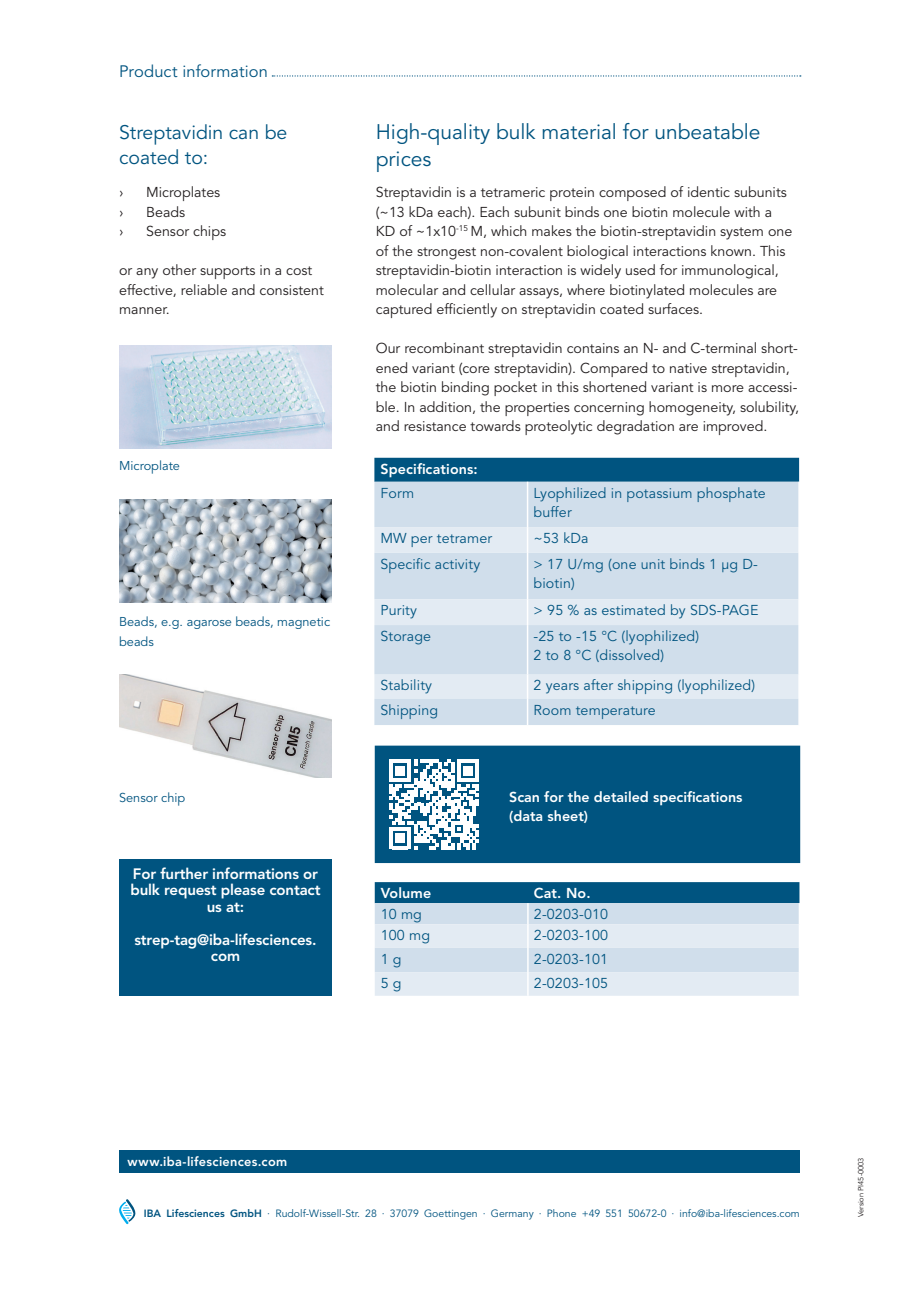
<style>
.page{position:relative;width:919px;height:1289px;background:#fff}
.page>*{position:absolute;margin:0;border:0;box-sizing:border-box;transform-origin:0 0}
.Headline{font:21px/27px "Avenir LT Std";color:#005480}
.Headline-2{font:19.5px/25.5px "Avenir LT Std";color:#005480}
.Productinformation{font:16.5px "Avenir LT Std";letter-spacing:.005em;color:#005480}
.Marginal_white{font:800 15px/16.5px "Avenir LT Std";letter-spacing:-.01em;color:#fff;text-align:center}
.Fließ{font:14.25px/19.5px "Avenir LT Std";color:#231f20}
.Tabellentext{font:14.25px/19.5px "Avenir LT Std";letter-spacing:.01em;color:#005480}
.Subhead{font:800 14.25px "Avenir LT Std";color:#fff}
.TabellenHead{font:800 14.25px "Avenir LT Std";letter-spacing:.01em;color:#fff}
.Subhead-2{font:12.75px/19.5px "Avenir LT Std";color:#005480}
.t1{font:800 12.75px "Avenir LT Std";letter-spacing:.02em;color:#fff}
.Adresse_7p_9{font:10.5px "Avenir LT Std";color:#005480}
.Publication-No{font:7.5px "Avenir LT Std";letter-spacing:-.005em;color:#231f20}
.s1{font-weight:800}
</style>
<div class="page">
<div style="left:375px;top:745px;width:425px;height:118px;background:#005480;border:2px solid #005480"></div>
<svg style="left:272px;top:75px;width:528px;height:2px"></svg>
<div style="left:119px;top:859px;width:213px;height:136px;background:#005480"></div>
<div style="left:374px;top:458px;width:425px;height:24px;background:#005480"></div>
<div style="left:374px;top:482px;width:424px;height:45px;background:#d0deeb"></div>
<svg style="left:374px;top:527px;width:424px;height:72px;background:#d6e2ed"></svg>
<hr style="left:526px;top:482px;width:2px;height:45px;background:#fff">
<hr style="left:526px;top:527px;width:2px;height:26px;background:#fff">
<svg style="left:798px;top:527px;width:1px;height:26px"></svg>
<hr style="left:526px;top:553px;width:2px;height:46px;background:#fff">
<svg style="left:374px;top:599px;width:425px;height:126px;background:#d7e3ee"></svg>
<div style="left:119px;top:1150px;width:680px;height:22px;background:#005480"></div>
<svg style="left:119px;top:1199px;width:17px;height:25px"></svg>
<svg style="left:375px;top:882px;width:424px;height:113px;background:#b1cada"></svg>
<hr style="left:798px;top:972px;width:2px;height:23px;background:#fff">
<svg style="left:389px;top:759px;width:89px;height:90px"></svg>
<img style="left:119px;top:499px;width:213px;height:103px">
<img style="left:119px;top:345px;width:213px;height:103px">
<img style="left:119px;top:674px;width:213px;height:103px">
<p class="Productinformation" style="left:119px;top:61px;width:150px">Product information</p>
<p class="Headline-2" style="left:119px;top:120px;width:170px">Streptavidin can be coated to:</p>
<p class="Fließ" style="left:119px;top:183px;width:6px">›</p>
<p class="Fließ" style="left:146px;top:183px;width:76px">Microplates</p>
<p class="Fließ" style="left:119px;top:202px;width:6px">›</p>
<p class="Fließ" style="left:146px;top:202px;width:41px">Beads</p>
<p class="Fließ" style="left:119px;top:222px;width:6px">›</p>
<p class="Fließ" style="left:146px;top:222px;width:81px">Sensor chips</p>
<p class="Fließ" style="left:119px;top:261px;width:206px">or any other supports in a cost effective, reliable and consistent manner.</p>
<p class="Subhead-2" style="left:119px;top:456px;width:62px">Microplate</p>
<p class="Subhead-2" style="left:119px;top:612px;width:212px">Beads, e.g. agarose beads, magnetic beads</p>
<p class="Subhead-2" style="left:119px;top:788px;width:68px">Sensor chip</p>
<p class="Marginal_white" style="left:130px;top:865px;width:192px">For further informations or bulk request please contact us at:</p>
<p class="Marginal_white" style="left:134px;top:931px;width:184px">strep-tag@iba-lifesciences. com</p>
<p class="Headline" style="left:376px;top:118px;width:386px">High-quality bulk material for unbeatable prices</p>
<p class="Fließ" style="left:376px;top:183px;width:418px">Streptavidin is a tetrameric protein composed of identic subunits (~13 kDa each). Each subunit binds one biotin molecule with a KD of ~1x10<sup>-15</sup> M, which makes the biotin-streptavidin system one of the strongest non-covalent biological interactions known. This streptavidin-biotin interaction is widely used for immunological, molecular and cellular assays, where biotinylated molecules are captured efficiently on streptavidin coated surfaces.</p>
<p class="Fließ" style="left:376px;top:339px;width:425px">Our recombinant streptavidin contains an N- and C-terminal short&shy;ened variant (core streptavidin). Compared to native streptavidin, the biotin binding pocket in this shortened variant is more accessi&shy;ble. In addition, the properties concerning homogeneity, solubility, and resistance towards proteolytic degradation are improved.</p>
<p class="TabellenHead" style="left:380px;top:460px;width:99px">Specifications:</p>
<p class="Tabellentext" style="left:380px;top:483px;width:35px">Form</p>
<p class="Tabellentext" style="left:533px;top:483px;width:234px">Lyophilized in potassium phosphate buffer</p>
<p class="Tabellentext" style="left:380px;top:528px;width:113px">MW per tetramer</p>
<p class="Tabellentext" style="left:533px;top:528px;width:56px">~53 kDa</p>
<p class="Tabellentext" style="left:380px;top:554px;width:101px">Specific activity</p>
<p class="Tabellentext" style="left:533px;top:554px;width:226px">&gt; 17 U/mg (one unit binds 1 μg D&shy;biotin)</p>
<p class="Tabellentext" style="left:380px;top:601px;width:38px">Purity</p>
<p class="Tabellentext" style="left:533px;top:601px;width:226px">&gt; 95 % as estimated by SDS-PAGE</p>
<p class="Tabellentext" style="left:380px;top:626px;width:52px">Storage</p>
<p class="Tabellentext" style="left:533px;top:626px;width:167px">-25 to -15 °C (lyophilized)</p>
<p class="Tabellentext" style="left:533px;top:646px;width:132px">2 to 8 °C (dissolved)</p>
<p class="Tabellentext" style="left:380px;top:676px;width:53px">Stability</p>
<p class="Tabellentext" style="left:533px;top:676px;width:223px">2 years after shipping (lyophilized)</p>
<p class="Tabellentext" style="left:380px;top:700px;width:59px">Shipping</p>
<p class="Tabellentext" style="left:533px;top:700px;width:124px">Room temperature</p>
<p class="Subhead" style="left:509px;top:788px;width:235px">Scan for the detailed specifications</p>
<p class="Subhead" style="left:509px;top:808px;width:80px">(data sheet)</p>
<p class="TabellenHead" style="left:381px;top:884px;width:52px">Volume</p>
<p class="TabellenHead" style="left:534px;top:884px;width:58px">Cat. No.</p>
<p class="Tabellentext" style="left:381px;top:904px;width:43px">10 mg</p>
<p class="Tabellentext" style="left:534px;top:904px;width:76px">2-0203-010</p>
<p class="Tabellentext" style="left:381px;top:925px;width:51px">100 mg</p>
<p class="Tabellentext" style="left:534px;top:925px;width:76px">2-0203-100</p>
<p class="Tabellentext" style="left:381px;top:949px;width:22px">1 g</p>
<p class="Tabellentext" style="left:534px;top:949px;width:76px">2-0203-101</p>
<p class="Tabellentext" style="left:381px;top:973px;width:22px">5 g</p>
<p class="Tabellentext" style="left:534px;top:973px;width:76px">2-0203-105</p>
<p class="t1" style="left:128px;top:1153px;width:161px">www.iba-lifesciences.com</p>
<p class="Adresse_7p_9" style="left:144px;top:1207px;width:657px"><span class="s1">IBA Lifesciences GmbH</span> · Rudolf-Wissell-Str. 28 · 37079 Goettingen · Germany · Phone +49 551 50672-0 · info@iba-lifesciences.com</p>
<p class="Publication-No" style="left:856px;top:1217px;width:61px;rotate:-90deg">Version PI45-0003</p>
</div>
